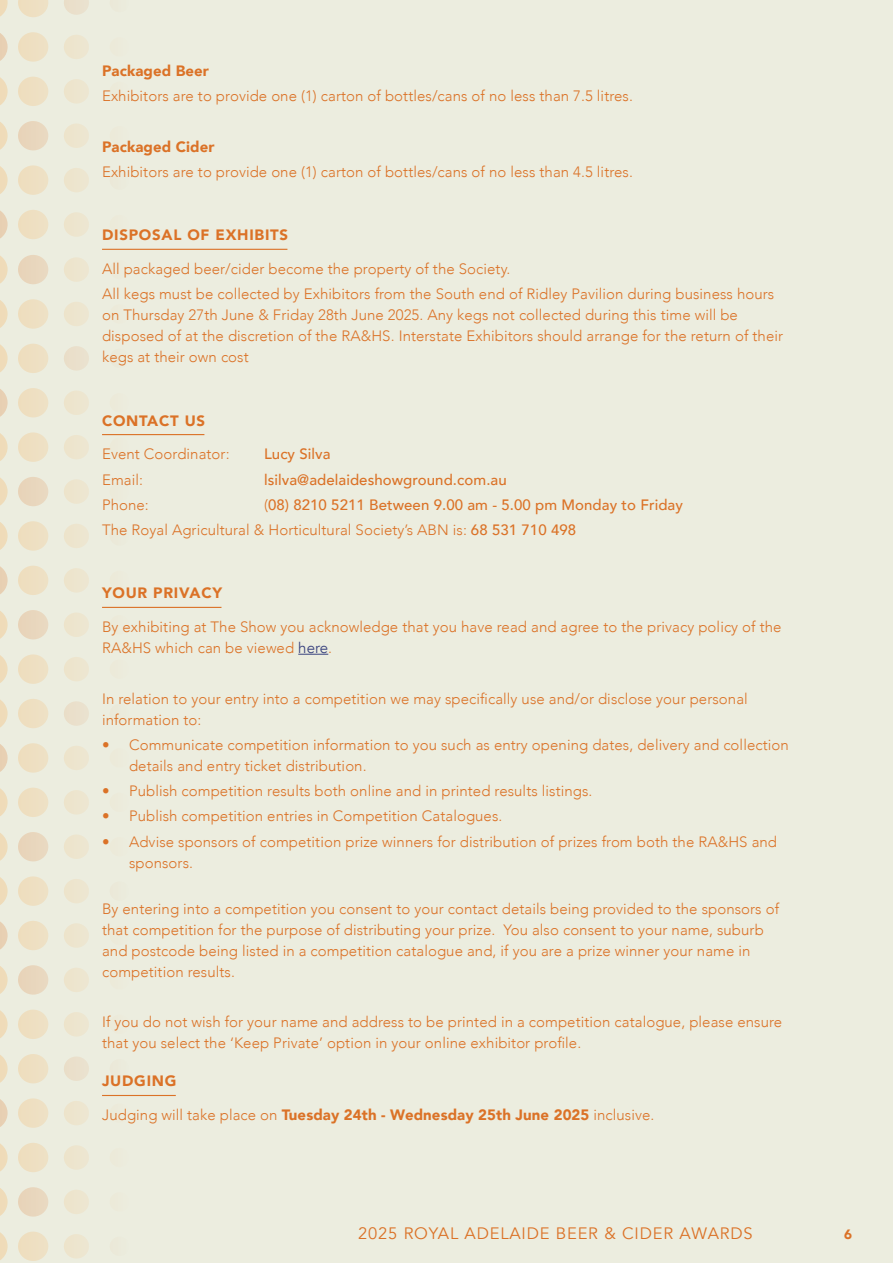
<style>
.page{position:relative;width:893px;height:1263px;background:#fff}
.page>*{position:absolute;margin:0;border:0;box-sizing:border-box;transform-origin:0 0}
.t1{font:16.5px "Avenir";letter-spacing:.05em;color:#db7227}
.Body_Text{font:300 15px/21px "Avenir";letter-spacing:.005em;color:#db7227}
.Body_Text-2{font:900 15px "Avenir";letter-spacing:.005em;color:#db7227}
.Body_Text-3{font:500 15px "Avenir";letter-spacing:.005em;color:#db7227}
.Body_Heading{font:900 15px "Avenir";letter-spacing:.05em;color:#db7227}
.t2{font:900 13.5px "Avenir";color:#db7227}
.s1{font-weight:300}
.s2{font-weight:500}
.s3{font-weight:400;color:#39427e}
</style>
<div class="page">
<div style="left:0;top:0;width:893px;height:1262px;background:#eceddf"></div>
<svg style="left:0;top:1232px;width:8px;height:31px"></svg>
<svg style="left:18px;top:1231px;width:30px;height:30px"></svg>
<svg style="left:64px;top:1234px;width:25px;height:24px"></svg>
<svg style="left:0;top:1188px;width:8px;height:28px"></svg>
<svg style="left:18px;top:1187px;width:30px;height:30px"></svg>
<svg style="left:64px;top:1190px;width:25px;height:24px"></svg>
<svg style="left:0;top:1144px;width:8px;height:27px"></svg>
<svg style="left:18px;top:1143px;width:30px;height:29px"></svg>
<svg style="left:64px;top:1145px;width:25px;height:25px"></svg>
<svg style="left:0;top:1099px;width:8px;height:28px"></svg>
<svg style="left:18px;top:1098px;width:30px;height:30px"></svg>
<svg style="left:64px;top:1101px;width:25px;height:24px"></svg>
<svg style="left:0;top:1055px;width:8px;height:28px"></svg>
<svg style="left:18px;top:1054px;width:30px;height:30px"></svg>
<svg style="left:64px;top:1057px;width:25px;height:24px"></svg>
<svg style="left:0;top:1010px;width:8px;height:28px"></svg>
<svg style="left:18px;top:1009px;width:30px;height:30px"></svg>
<svg style="left:64px;top:1012px;width:25px;height:24px"></svg>
<svg style="left:0;top:966px;width:8px;height:28px"></svg>
<svg style="left:18px;top:965px;width:30px;height:30px"></svg>
<svg style="left:64px;top:968px;width:25px;height:24px"></svg>
<svg style="left:0;top:921px;width:8px;height:29px"></svg>
<svg style="left:18px;top:921px;width:30px;height:29px"></svg>
<svg style="left:64px;top:923px;width:25px;height:25px"></svg>
<svg style="left:0;top:877px;width:8px;height:28px"></svg>
<svg style="left:18px;top:876px;width:30px;height:30px"></svg>
<svg style="left:64px;top:879px;width:25px;height:24px"></svg>
<svg style="left:0;top:833px;width:8px;height:28px"></svg>
<svg style="left:18px;top:832px;width:30px;height:30px"></svg>
<svg style="left:64px;top:835px;width:25px;height:24px"></svg>
<svg style="left:0;top:788px;width:8px;height:28px"></svg>
<svg style="left:18px;top:787px;width:30px;height:30px"></svg>
<svg style="left:64px;top:790px;width:25px;height:24px"></svg>
<svg style="left:0;top:744px;width:8px;height:28px"></svg>
<svg style="left:18px;top:743px;width:30px;height:30px"></svg>
<svg style="left:64px;top:746px;width:25px;height:24px"></svg>
<svg style="left:0;top:700px;width:8px;height:28px"></svg>
<svg style="left:18px;top:699px;width:30px;height:29px"></svg>
<svg style="left:64px;top:701px;width:25px;height:25px"></svg>
<svg style="left:0;top:655px;width:8px;height:28px"></svg>
<svg style="left:18px;top:654px;width:30px;height:30px"></svg>
<svg style="left:64px;top:657px;width:25px;height:24px"></svg>
<svg style="left:0;top:611px;width:8px;height:28px"></svg>
<svg style="left:18px;top:610px;width:30px;height:30px"></svg>
<svg style="left:64px;top:613px;width:25px;height:24px"></svg>
<svg style="left:0;top:566px;width:8px;height:28px"></svg>
<svg style="left:18px;top:565px;width:30px;height:30px"></svg>
<svg style="left:64px;top:568px;width:25px;height:25px"></svg>
<svg style="left:0;top:522px;width:8px;height:28px"></svg>
<svg style="left:18px;top:521px;width:30px;height:30px"></svg>
<svg style="left:64px;top:524px;width:25px;height:24px"></svg>
<svg style="left:0;top:478px;width:8px;height:28px"></svg>
<svg style="left:18px;top:477px;width:30px;height:29px"></svg>
<svg style="left:64px;top:479px;width:25px;height:25px"></svg>
<svg style="left:0;top:433px;width:8px;height:28px"></svg>
<svg style="left:18px;top:432px;width:30px;height:30px"></svg>
<svg style="left:64px;top:435px;width:25px;height:24px"></svg>
<svg style="left:0;top:389px;width:8px;height:28px"></svg>
<svg style="left:18px;top:388px;width:30px;height:30px"></svg>
<svg style="left:64px;top:391px;width:25px;height:24px"></svg>
<svg style="left:0;top:344px;width:8px;height:28px"></svg>
<svg style="left:18px;top:344px;width:30px;height:29px"></svg>
<svg style="left:64px;top:346px;width:25px;height:25px"></svg>
<svg style="left:0;top:300px;width:8px;height:28px"></svg>
<svg style="left:18px;top:299px;width:30px;height:30px"></svg>
<svg style="left:64px;top:302px;width:25px;height:24px"></svg>
<svg style="left:0;top:256px;width:8px;height:28px"></svg>
<svg style="left:18px;top:255px;width:30px;height:29px"></svg>
<svg style="left:64px;top:257px;width:25px;height:25px"></svg>
<svg style="left:0;top:210px;width:8px;height:29px"></svg>
<svg style="left:18px;top:210px;width:30px;height:29px"></svg>
<svg style="left:64px;top:212px;width:25px;height:25px"></svg>
<svg style="left:0;top:166px;width:8px;height:28px"></svg>
<svg style="left:18px;top:165px;width:30px;height:30px"></svg>
<svg style="left:64px;top:168px;width:25px;height:24px"></svg>
<svg style="left:0;top:122px;width:8px;height:28px"></svg>
<svg style="left:18px;top:121px;width:30px;height:30px"></svg>
<svg style="left:64px;top:124px;width:25px;height:24px"></svg>
<svg style="left:0;top:77px;width:8px;height:28px"></svg>
<svg style="left:18px;top:76px;width:30px;height:30px"></svg>
<svg style="left:64px;top:79px;width:25px;height:24px"></svg>
<svg style="left:0;top:33px;width:8px;height:28px"></svg>
<svg style="left:18px;top:32px;width:30px;height:30px"></svg>
<svg style="left:64px;top:35px;width:25px;height:24px"></svg>
<svg style="left:0;top:0;width:8px;height:17px"></svg>
<svg style="left:18px;top:0;width:30px;height:17px"></svg>
<svg style="left:64px;top:0;width:25px;height:15px"></svg>
<hr style="left:102px;top:249px;width:185px;height:1px;background:#db7227">
<hr style="left:102px;top:434px;width:102px;height:1px;background:#db7227">
<hr style="left:102px;top:607px;width:119px;height:1px;background:#db7227">
<hr style="left:298px;top:654px;width:30px;height:1px;background:#39427e">
<hr style="left:102px;top:1095px;width:74px;height:1px;background:#db7227">
<p class="Body_Text-2" style="left:102px;top:58px;width:109px">Packaged Beer</p>
<p class="Body_Text" style="left:102px;top:86px;width:532px">Exhibitors are to provide one (1) carton of bottles/cans of no less than 7.5 litres.</p>
<p class="Body_Text-2" style="left:102px;top:134px;width:114px">Packaged Cider</p>
<p class="Body_Text" style="left:102px;top:161px;width:532px">Exhibitors are to provide one (1) carton of bottles/cans of no less than 4.5 litres.</p>
<p class="Body_Heading" style="left:102px;top:222px;width:188px">DISPOSAL OF EXHIBITS</p>
<p class="Body_Text" style="left:102px;top:258px;width:410px">All packaged beer/cider become the property of the Society.</p>
<p class="Body_Text" style="left:102px;top:284px;width:682px">All kegs must be collected by Exhibitors from the South end of Ridley Pavilion during business hours on Thursday 27th June &amp; Friday 28th June 2025. Any kegs not collected during this time will be disposed of at the discretion of the RA&amp;HS. Interstate Exhibitors should arrange for the return of their kegs at their own cost</p>
<p class="Body_Heading" style="left:102px;top:407px;width:105px">CONTACT US</p>
<p class="Body_Text" style="left:102px;top:444px;width:129px">Event Coordinator:</p>
<p class="Body_Text-3" style="left:264px;top:441px;width:68px">Lucy Silva</p>
<p class="Body_Text" style="left:102px;top:469px;width:42px">Email:</p>
<p class="Body_Text-3" style="left:264px;top:466px;width:244px">lsilva@adelaideshowground.com.au</p>
<p class="Body_Text" style="left:102px;top:494px;width:48px">Phone:</p>
<p class="Body_Text-3" style="left:264px;top:492px;width:420px"><span class="s1">(</span>08) 8210 5211 Between 9.00 am - 5.00 pm Monday to Friday</p>
<p class="Body_Text" style="left:102px;top:519px;width:476px">The Royal Agricultural &amp; Horticultural Society’s ABN is: <span class="s2">68 531 710 498</span></p>
<p class="Body_Heading" style="left:102px;top:580px;width:122px">YOUR PRIVACY</p>
<p class="Body_Text" style="left:102px;top:616px;width:681px">By exhibiting at The Show you acknowledge that you have read and agree to the privacy policy of the<br>RA&amp;HS which can be viewed <span class="s3">here</span>.</p>
<p class="Body_Text" style="left:102px;top:688px;width:647px">In relation to your entry into a competition we may specifically use and/or disclose your personal information to:</p>
<p class="Body_Text" style="left:129px;top:734px;width:661px;text-indent:-27px">• Communicate competition information to you such as entry opening dates, delivery and collection details and entry ticket distribution.</p>
<p class="Body_Text" style="left:102px;top:780px;width:492px">• Publish competition results both online and in printed results listings.</p>
<p class="Body_Text" style="left:102px;top:806px;width:402px">• Publish competition entries in Competition Catalogues.</p>
<p class="Body_Text" style="left:129px;top:831px;width:649px;text-indent:-27px">• Advise sponsors of competition prize winners for distribution of prizes from both the RA&amp;HS and sponsors.</p>
<p class="Body_Text" style="left:102px;top:898px;width:679px">By entering into a competition you consent to your contact details being provided to the sponsors of that competition for the purpose of distributing your prize. You also consent to your name, suburb and postcode being listed in a competition catalogue and, if you are a prize winner your name in competition results.</p>
<p class="Body_Text" style="left:102px;top:1012px;width:682px">If you do not wish for your name and address to be printed in a competition catalogue, please ensure that you select the ‘Keep Private’ option in your online exhibitor profile.</p>
<p class="Body_Heading" style="left:102px;top:1068px;width:76px">JUDGING</p>
<p class="Body_Text-2" style="left:102px;top:1102px;width:554px"><span class="s1">Judging will take place on</span> Tuesday 24th - Wednesday 25th June 2025 <span class="s1">inclusive.</span></p>
<p class="t1" style="left:358px;top:1223px;width:396px">2025 ROYAL ADELAIDE BEER &amp; CIDER AWARDS</p>
<p class="t2" style="left:844px;top:1223px;width:9px">6</p>
</div>
